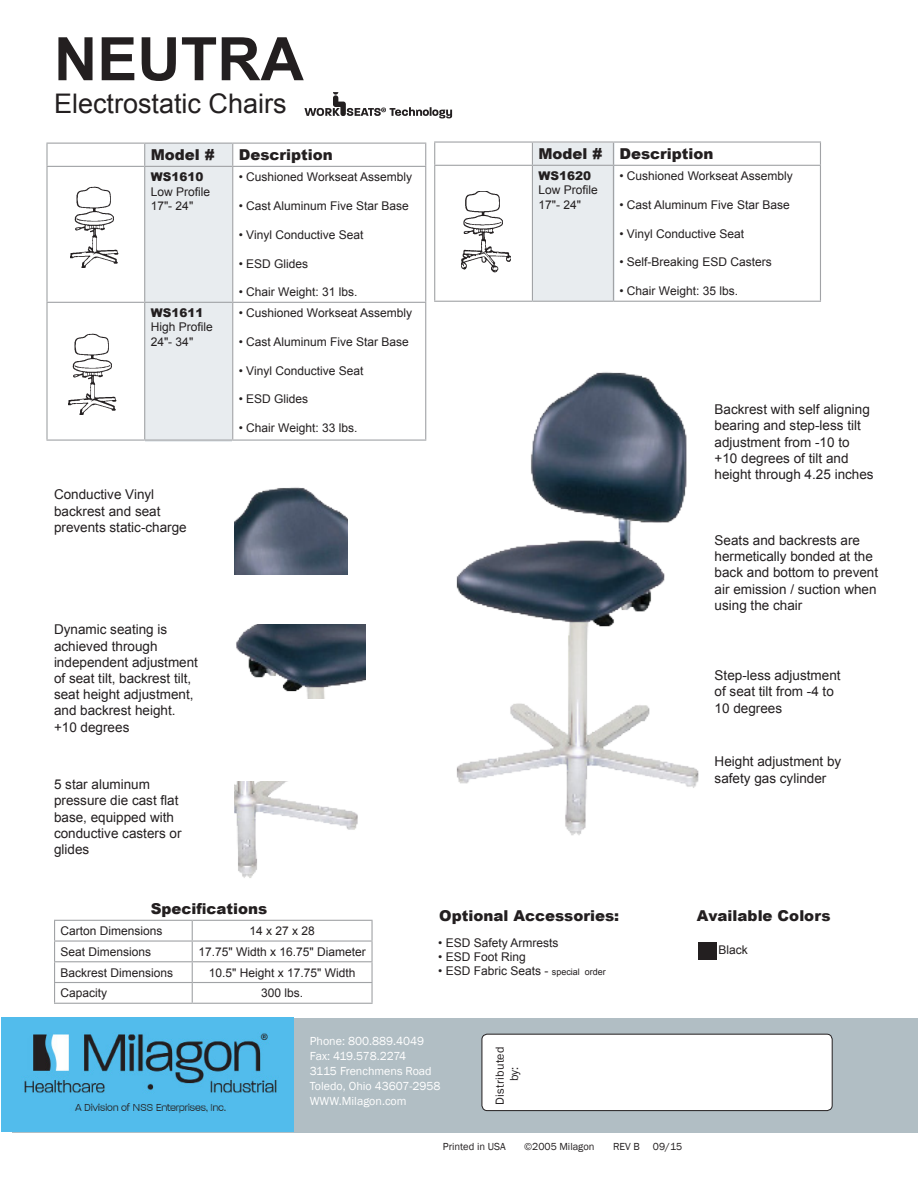
<style>
.page{position:relative;width:918px;height:1188px;background:#fff}
.page>*{position:absolute;margin:0;border:0;box-sizing:border-box;transform-origin:0 0}
.t1{font:700 60px "Arial";color:#231f20}
.t2{font:27px "Arial";color:#231f20}
.text{font:900 15px "Arial";color:#231f20}
.callouts{font:13.5px/16.2px "Arial";color:#231f20}
.text-2{font:12px "Arial";color:#231f20}
.t3{font:12px/15px "Franklin Gothic";color:#fff}
.text-3{font:900 12px "Arial";color:#231f20}
.t4{font:12px "Franklin Gothic";letter-spacing:.02em;color:#231f20}
.t5{font:10.5px "Franklin Gothic";color:#231f20}
.s1{font-size:9px}
</style>
<div class="page">
<div style="left:146px;top:144px;width:86px;height:298px;background:#e8ecef"></div>
<div style="left:532px;top:144px;width:83px;height:157px;background:#e8ecef"></div>
<hr style="left:46px;top:143px;width:99px;height:1px;background:#a1a3a6">
<hr style="left:46px;top:144px;width:2px;height:22px;background:#a1a3a6">
<hr style="left:145px;top:143px;width:88px;height:1px;background:#a1a3a6">
<svg style="left:144px;top:144px;width:1px;height:22px"></svg>
<hr style="left:233px;top:143px;width:193px;height:1px;background:#a1a3a6">
<svg style="left:232px;top:144px;width:1px;height:22px"></svg>
<svg style="left:425px;top:144px;width:1px;height:22px"></svg>
<hr style="left:46px;top:166px;width:99px;height:1px;background:#a1a3a6">
<hr style="left:46px;top:167px;width:2px;height:135px;background:#a1a3a6">
<hr style="left:145px;top:166px;width:88px;height:1px;background:#a1a3a6">
<hr style="left:144px;top:167px;width:1px;height:135px;background:#a1a3a6">
<hr style="left:233px;top:166px;width:193px;height:1px;background:#a1a3a6">
<hr style="left:232px;top:167px;width:1px;height:135px;background:#a1a3a6">
<hr style="left:425px;top:167px;width:1px;height:135px;background:#a1a3a6">
<hr style="left:46px;top:302px;width:99px;height:1px;background:#a1a3a6">
<hr style="left:46px;top:303px;width:2px;height:137px;background:#a1a3a6">
<hr style="left:145px;top:302px;width:88px;height:1px;background:#a1a3a6">
<hr style="left:144px;top:303px;width:1px;height:137px;background:#a1a3a6">
<hr style="left:233px;top:302px;width:193px;height:1px;background:#a1a3a6">
<hr style="left:232px;top:303px;width:1px;height:137px;background:#a1a3a6">
<hr style="left:425px;top:303px;width:1px;height:137px;background:#a1a3a6">
<hr style="left:46px;top:440px;width:99px;height:1px;background:#a1a3a6">
<hr style="left:145px;top:440px;width:88px;height:1px;background:#a1a3a6">
<hr style="left:233px;top:440px;width:193px;height:1px;background:#a1a3a6">
<hr style="left:434px;top:141px;width:98px;height:2px;background:#a1a3a6">
<svg style="left:434px;top:143px;width:1px;height:22px"></svg>
<hr style="left:532px;top:141px;width:81px;height:2px;background:#a1a3a6">
<svg style="left:532px;top:143px;width:1px;height:22px"></svg>
<hr style="left:613px;top:141px;width:208px;height:2px;background:#a1a3a6">
<svg style="left:613px;top:143px;width:1px;height:22px"></svg>
<svg style="left:820px;top:143px;width:1px;height:22px"></svg>
<hr style="left:434px;top:165px;width:98px;height:1px;background:#a1a3a6">
<hr style="left:434px;top:166px;width:1px;height:135px;background:#a1a3a6">
<hr style="left:532px;top:165px;width:81px;height:1px;background:#a1a3a6">
<hr style="left:532px;top:166px;width:1px;height:135px;background:#a1a3a6">
<hr style="left:613px;top:165px;width:208px;height:1px;background:#a1a3a6">
<hr style="left:613px;top:166px;width:1px;height:135px;background:#a1a3a6">
<hr style="left:820px;top:166px;width:1px;height:135px;background:#a1a3a6">
<hr style="left:434px;top:301px;width:98px;height:1px;background:#a1a3a6">
<hr style="left:532px;top:301px;width:81px;height:1px;background:#a1a3a6">
<hr style="left:613px;top:301px;width:208px;height:1px;background:#a1a3a6">
<img style="left:456px;top:372px;width:243px;height:464px">
<svg style="left:304px;top:92px;width:148px;height:26px"></svg>
<div style="left:12px;top:1018px;width:906px;height:114px;background:#b1bec4"></div>
<div style="left:482px;top:1034px;width:350px;height:77px;background:#fff;border-radius:5px"></div>
<div style="left:482px;top:1034px;width:351px;height:77px;border:1px solid #231f20;border-radius:5px"></div>
<div style="left:2px;top:1018px;width:292px;height:114px;background:#52bcec"></div>
<img style="left:23px;top:1032px;width:254px;height:82px">
<img style="left:70px;top:187px;width:48px;height:81px">
<img style="left:68px;top:334px;width:48px;height:81px">
<img style="left:461px;top:191px;width:50px;height:81px">
<div style="left:698px;top:942px;width:19px;height:17px;background:#231f20"></div>
<hr style="left:54px;top:920px;width:138px;height:1px;background:#a1a3a6">
<hr style="left:192px;top:920px;width:181px;height:1px;background:#a1a3a6">
<hr style="left:54px;top:940px;width:138px;height:2px;background:#a1a3a6">
<hr style="left:192px;top:940px;width:181px;height:2px;background:#a1a3a6">
<svg style="left:371px;top:921px;width:2px;height:40px"></svg>
<hr style="left:54px;top:961px;width:138px;height:1px;background:#a1a3a6">
<hr style="left:192px;top:961px;width:181px;height:1px;background:#a1a3a6">
<hr style="left:371px;top:962px;width:2px;height:20px;background:#a1a3a6">
<hr style="left:54px;top:982px;width:138px;height:1px;background:#a1a3a6">
<svg style="left:54px;top:921px;width:1px;height:82px"></svg>
<hr style="left:192px;top:982px;width:181px;height:1px;background:#a1a3a6">
<svg style="left:192px;top:921px;width:1px;height:82px"></svg>
<hr style="left:371px;top:983px;width:2px;height:20px;background:#a1a3a6">
<hr style="left:54px;top:1003px;width:138px;height:1px;background:#a1a3a6">
<hr style="left:192px;top:1003px;width:181px;height:1px;background:#a1a3a6">
<img style="left:234px;top:781px;width:124px;height:97px">
<img style="left:234px;top:487px;width:113px;height:87px">
<img style="left:236px;top:625px;width:129px;height:73px">
<p class="t1" style="left:54px;top:19px;width:251px">NEUTRA</p>
<p class="t2" style="left:54px;top:85px;width:234px">Electrostatic Chairs</p>
<p class="text" style="left:151px;top:144px;width:66px">Model #</p>
<p class="text" style="left:239px;top:144px;width:96px">Description</p>
<p class="text-3" style="left:151px;top:168px;width:54px">WS1610</p>
<p class="text-2" style="left:151px;top:183px;width:61px">Low Profile</p>
<p class="text-2" style="left:151px;top:198px;width:44px">17"- 24"</p>
<p class="text-2" style="left:239px;top:169px;width:175px">• Cushioned Workseat Assembly</p>
<p class="text-2" style="left:239px;top:198px;width:172px">• Cast Aluminum Five Star Base</p>
<p class="text-2" style="left:239px;top:227px;width:126px">• Vinyl Conductive Seat</p>
<p class="text-2" style="left:239px;top:255px;width:71px">• ESD Glides</p>
<p class="text-2" style="left:239px;top:284px;width:120px">• Chair Weight: 31 lbs.</p>
<p class="text-3" style="left:151px;top:304px;width:54px">WS1611</p>
<p class="text-2" style="left:151px;top:319px;width:64px">High Profile</p>
<p class="text-2" style="left:151px;top:334px;width:44px">24"- 34"</p>
<p class="callouts" style="left:54px;top:487px;width:134px">Conductive Vinyl backrest and seat prevents static-charge</p>
<p class="text-2" style="left:239px;top:305px;width:175px">• Cushioned Workseat Assembly</p>
<p class="text-2" style="left:239px;top:334px;width:172px">• Cast Aluminum Five Star Base</p>
<p class="text-2" style="left:239px;top:363px;width:126px">• Vinyl Conductive Seat</p>
<p class="text-2" style="left:239px;top:391px;width:71px">• ESD Glides</p>
<p class="text-2" style="left:239px;top:420px;width:120px">• Chair Weight: 33 lbs.</p>
<p class="callouts" style="left:54px;top:622px;width:146px">Dynamic seating is achieved through independent adjustment of seat tilt, backrest tilt, seat height adjustment, and backrest height. +10 degrees</p>
<p class="callouts" style="left:54px;top:777px;width:129px">5 star aluminum pressure die cast flat base, equipped with conductive casters or glides</p>
<p class="text" style="left:151px;top:897px;width:118px">Specifications</p>
<p class="text-2" style="left:61px;top:923px;width:104px">Carton Dimensions</p>
<p class="text-2" style="left:249px;top:923px;width:67px">14 x 27 x 28</p>
<p class="text-2" style="left:61px;top:944px;width:92px">Seat Dimensions</p>
<p class="text-2" style="left:199px;top:944px;width:169px">17.75" Width x 16.75" Diameter</p>
<p class="text-2" style="left:61px;top:964px;width:114px">Backrest Dimensions</p>
<p class="text-2" style="left:209px;top:964px;width:148px">10.5" Height x 17.75" Width</p>
<p class="text-2" style="left:61px;top:985px;width:48px">Capacity</p>
<p class="text-2" style="left:261px;top:985px;width:44px">300 lbs.</p>
<p class="text" style="left:538px;top:143px;width:66px">Model #</p>
<p class="text" style="left:619px;top:143px;width:96px">Description</p>
<p class="text-3" style="left:538px;top:167px;width:54px">WS1620</p>
<p class="text-2" style="left:538px;top:182px;width:61px">Low Profile</p>
<p class="text-2" style="left:538px;top:197px;width:44px">17"- 24"</p>
<p class="text-2" style="left:619px;top:168px;width:175px">• Cushioned Workseat Assembly</p>
<p class="text-2" style="left:619px;top:197px;width:172px">• Cast Aluminum Five Star Base</p>
<p class="text-2" style="left:619px;top:226px;width:126px">• Vinyl Conductive Seat</p>
<p class="text-2" style="left:619px;top:254px;width:154px">• Self-Breaking ESD Casters</p>
<p class="text-2" style="left:619px;top:283px;width:120px">• Chair Weight: 35 lbs.</p>
<p class="callouts" style="left:715px;top:401px;width:161px">Backrest with self aligning bearing and step-less tilt adjustment from -10 to +10 degrees of tilt and height through 4.25 inches</p>
<p class="callouts" style="left:715px;top:532px;width:165px">Seats and backrests are hermetically bonded at the back and bottom to prevent air emission / suction when using the chair</p>
<p class="callouts" style="left:715px;top:667px;width:128px">Step-less adjustment of seat tilt from -4 to<br>10 degrees</p>
<p class="text" style="left:439px;top:905px;width:181px">Optional Accessories:</p>
<p class="text-2" style="left:438px;top:935px;width:122px">• ESD Safety Armrests</p>
<p class="text-2" style="left:438px;top:949px;width:89px">• ESD Foot Ring</p>
<p class="text-2" style="left:438px;top:963px;width:169px">• ESD Fabric Seats - <span class="s1">special order</span></p>
<p class="callouts" style="left:715px;top:754px;width:128px">Height adjustment by safety gas cylinder</p>
<p class="text" style="left:697px;top:905px;width:135px">Available Colors</p>
<p class="text-2" style="left:718px;top:942px;width:31px">Black</p>
<p class="t3" style="left:310px;top:1034px;width:132px">Phone: 800.889.4049<br>Fax: 419.578.2274<br>3115 Frenchmens Road<br>Toledo, Ohio 43607-2958</p>
<p class="t3" style="left:310px;top:1094px;width:98px">WWW.Milagon.com</p>
<p class="t4" style="left:492px;top:1105px;width:60px;rotate:-90deg">Distributed</p>
<p class="t4" style="left:507px;top:1081px;width:16px;rotate:-90deg">by:</p>
<p class="t5" style="left:443px;top:1140px;width:64px">Printed in USA</p>
<p class="t5" style="left:524px;top:1140px;width:72px">©2005 Milagon</p>
<p class="t5" style="left:613px;top:1140px;width:28px">REV B</p>
<p class="t5" style="left:653px;top:1140px;width:31px">09/15</p>
</div>
